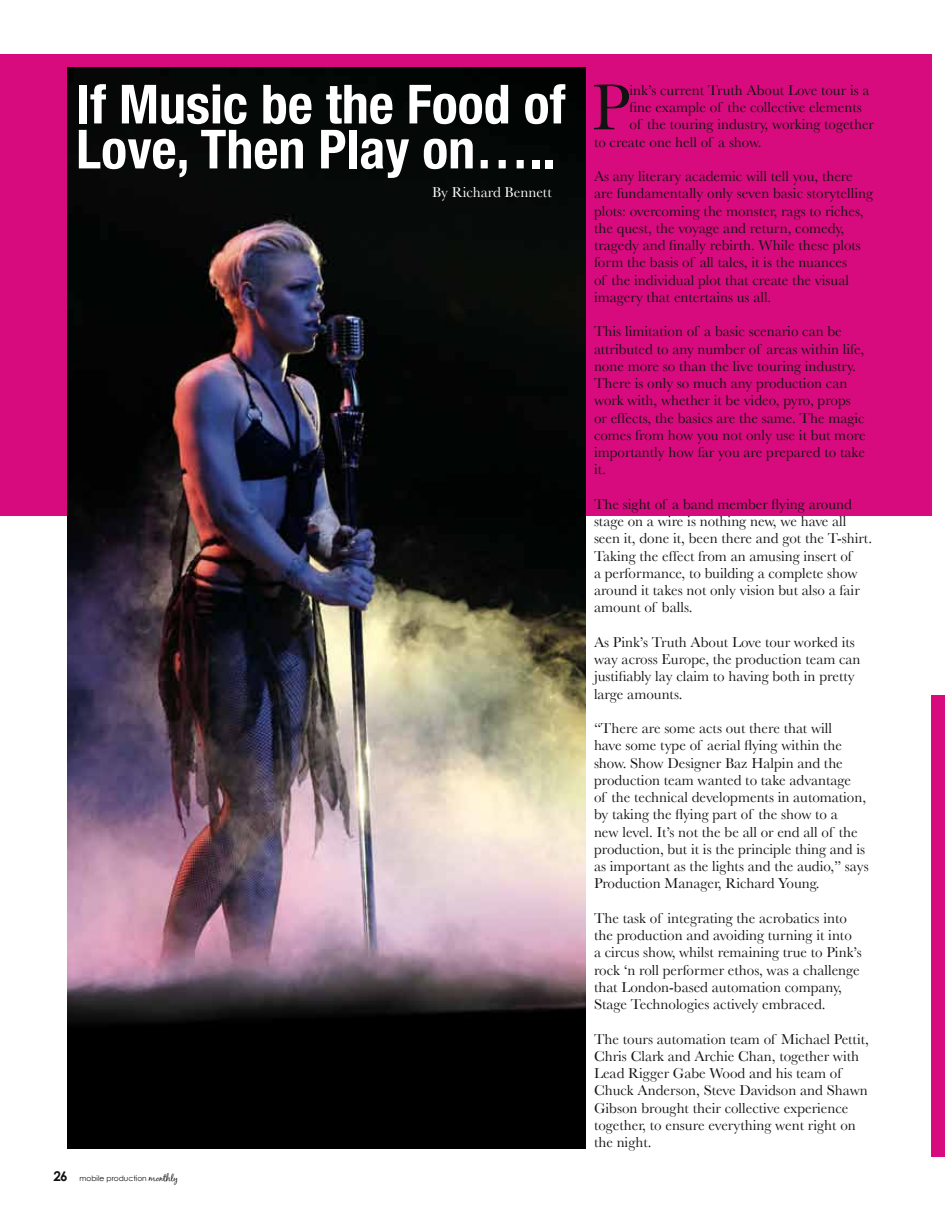
<style>
.page{position:relative;width:945px;height:1215px;background:#fff}
.page>*{position:absolute;margin:0;border:0;box-sizing:border-box;transform-origin:0 0}
.t1{font:67.05px "Baskerville";color:#121212}
.t2{font:700 condensed 54px/45px "Helvetica Neue";color:#fff}
.t3{font:15px/17.2px "Baskerville";color:#121212}
.t4{font:15px "Baskerville";color:#fff}
.t5{font:7.5px "Century Gothic";color:#121212}
.s1{font-weight:700;font-size:13.5px}
.s2{font-family:"Black Jack";font-size:9px}
</style>
<div class="page">
<div style="left:0;top:55px;width:932px;height:461px;background:#d70b7d"></div>
<div style="left:932px;top:695px;width:13px;height:462px;background:#d70b7d"></div>
<img style="left:68px;top:68px;width:518px;height:1080px">
<h2 class="t2" style="left:76px;top:81px;width:491px">If Music be the Food of<br>Love, Then Play on…..</h2>
<p class="t4" style="left:432px;top:184px;width:121px">By Richard Bennett</p>
<p class="t5" style="left:54px;top:1173px;width:126px"><span class="s1">26</span> mobile production <span class="s2">monthly</span></p>
<h1 class="t1" style="left:592px;top:68px;width:39px">P</h1>
<p class="t3" style="left:630px;top:81px;width:242px">ink’s current Truth About Love tour is a</p>
<p class="t3" style="left:630px;top:98px;width:234px">fine example of the collective elements</p>
<p class="t3" style="left:630px;top:116px;width:246px">of the touring industry, working together</p>
<p class="t3" style="left:594px;top:133px;width:169px">to create one hell of a show.</p>
<p class="t3" style="left:594px;top:167px;width:281px">As any literary academic will tell you, there are fundamentally only seven basic storytelling plots: overcoming the monster, rags to riches, the quest, the voyage and return, comedy, tragedy and finally rebirth. While these plots form the basis of all tales, it is the nuances<br>of the individual plot that create the visual imagery that entertains us all.</p>
<p class="t3" style="left:594px;top:323px;width:273px">This limitation of a basic scenario can be attributed to any number of areas within life, none more so than the live touring industry.<br>There is only so much any production can work with, whether it be video, pyro, props or effects, the basics are the same. The magic comes from how you not only use it but more importantly how far you are prepared to take it.</p>
<p class="t3" style="left:594px;top:495px;width:280px">The sight of a band member flying around stage on a wire is nothing new, we have all seen it, done it, been there and got the T-shirt.<br>Taking the effect from an amusing insert of<br>a performance, to building a complete show around it takes not only vision but also a fair amount of balls.</p>
<p class="t3" style="left:594px;top:633px;width:268px">As Pink’s Truth About Love tour worked its way across Europe, the production team can justifiably lay claim to having both in pretty large amounts.</p>
<p class="t3" style="left:594px;top:719px;width:276px">“There are some acts out there that will<br>have some type of aerial flying within the show. Show Designer Baz Halpin and the production team wanted to take advantage<br>of the technical developments in automation, by taking the flying part of the show to a<br>new level. It’s not the be all or end all of the production, but it is the principle thing and is as important as the lights and the audio,” says Production Manager, Richard Young.</p>
<p class="t3" style="left:594px;top:909px;width:269px">The task of integrating the acrobatics into the production and avoiding turning it into a circus show, whilst remaining true to Pink’s rock ‘n roll performer ethos, was a challenge that London-based automation company, Stage Technologies actively embraced.</p>
<p class="t3" style="left:594px;top:1030px;width:276px">The tours automation team of Michael Pettit, Chris Clark and Archie Chan, together with Lead Rigger Gabe Wood and his team of Chuck Anderson, Steve Davidson and Shawn Gibson brought their collective experience together, to ensure everything went right on the night.</p>
</div>
